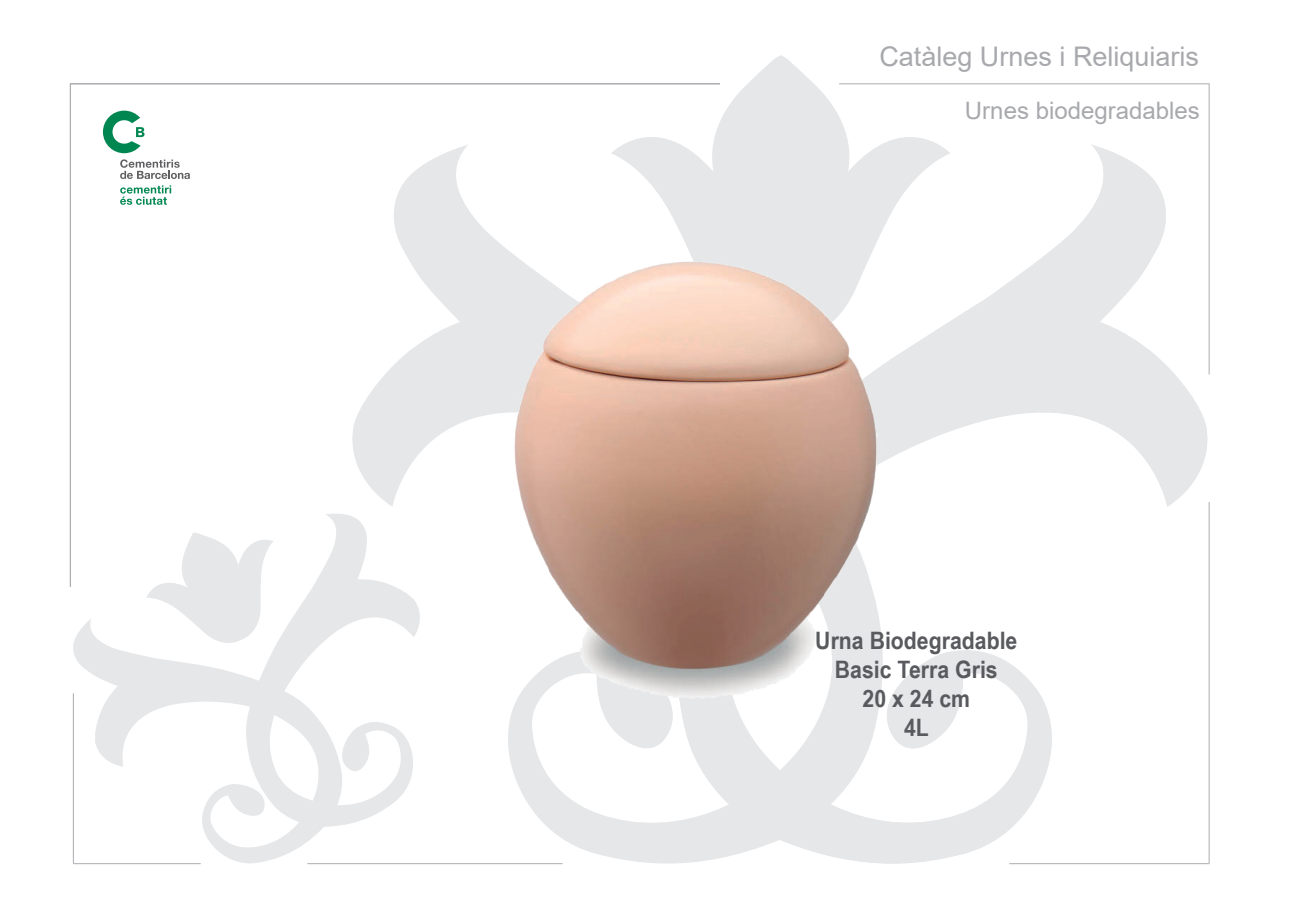
<style>
.page{position:relative;width:1289px;height:919px;background:#fff}
.page>*{position:absolute;margin:0;border:0;box-sizing:border-box;transform-origin:0 0}
.t1{font:27px "Arial";color:#a8a9ad}
.t2{font:700 24px/28.8px "Arial Narrow";color:#595a5d;text-align:center;scale:1.08 1}
.t3{font:24px "Arial";color:#a8a9ad}
</style>
<div class="page">
<svg style="left:352px;top:145px;width:116px;height:720px"></svg>
<svg style="left:927px;top:144px;width:283px;height:721px"></svg>
<svg style="left:611px;top:55px;width:339px;height:291px"></svg>
<svg style="left:120px;top:185px;width:51px;height:20px"></svg>
<svg style="left:120px;top:159px;width:70px;height:20px"></svg>
<svg style="left:103px;top:110px;width:41px;height:43px"></svg>
<svg style="left:72px;top:511px;width:355px;height:354px"></svg>
<svg style="left:146px;top:532px;width:127px;height:118px"></svg>
<hr style="left:70px;top:83px;width:1px;height:504px;background:#abacb0">
<hr style="left:70px;top:83px;width:650px;height:1px;background:#a8a9ad">
<hr style="left:839px;top:83px;width:369px;height:1px;background:#abacb0">
<hr style="left:1208px;top:83px;width:1px;height:291px;background:#abacb0">
<hr style="left:1208px;top:502px;width:1px;height:361px;background:#abacb0">
<hr style="left:1009px;top:863px;width:200px;height:1px;background:#abacb0">
<hr style="left:307px;top:863px;width:255px;height:1px;background:#abacb0">
<hr style="left:73px;top:693px;width:1px;height:170px;background:#abacb0">
<hr style="left:73px;top:863px;width:128px;height:1px;background:#abacb0">
<img style="left:445px;top:184px;width:482px;height:681px">
<p class="t1" style="left:879px;top:38px;width:321px">Catàleg Urnes i Reliquiaris</p>
<p class="t3" style="left:964px;top:94px;width:236px">Urnes biodegradables</p>
<p class="t2" style="left:815px;top:625px;width:189px">Urna Biodegradable<br>Basic Terra Gris<br>20 x 24 cm<br>4L</p>
</div>
